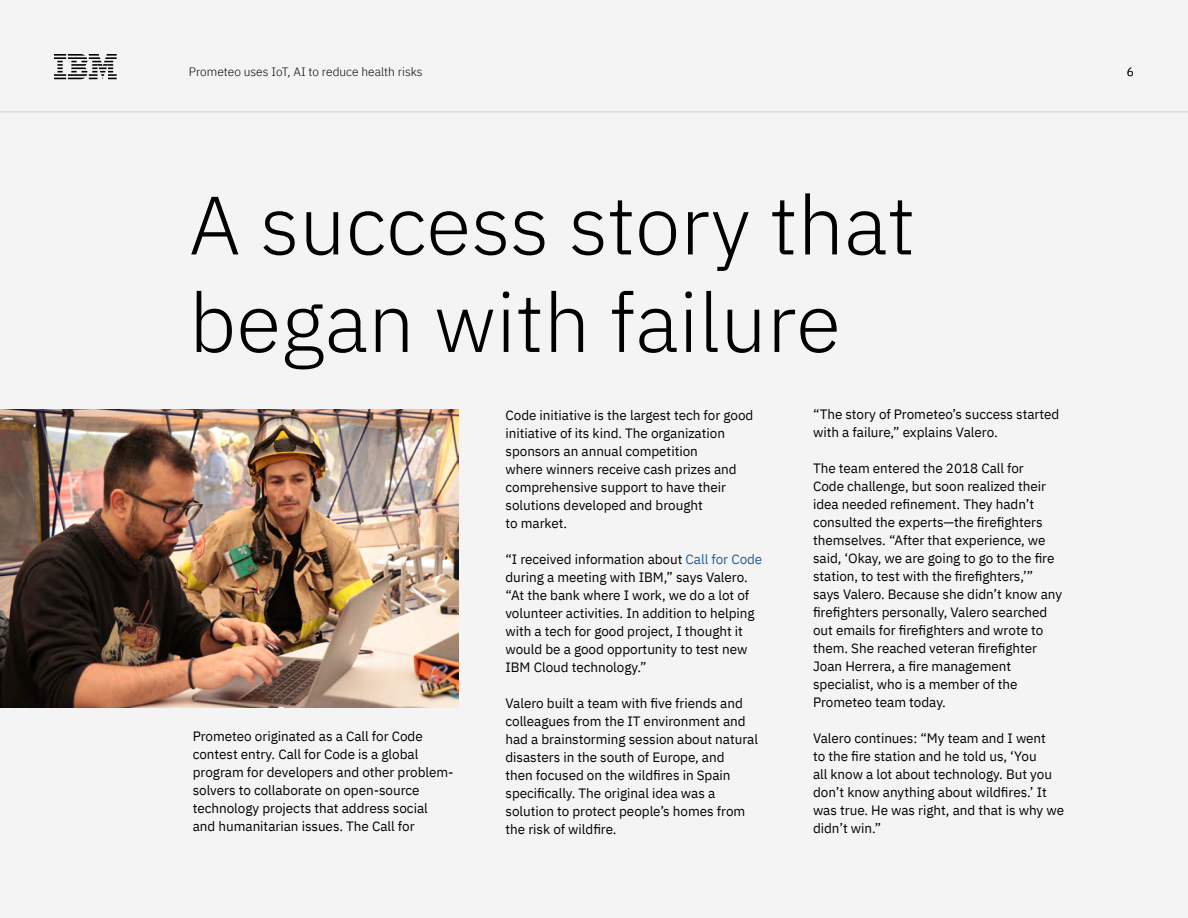
<style>
.page{position:relative;width:1188px;height:918px;background:#f4f4f4}
.page>*{position:absolute;margin:0;border:0;box-sizing:border-box;transform-origin:0 0}
.t1{font:300 82.5px/97.5px "IBM Plex Sans";color:#000}
.t2{font:13.5px/18px "IBM Plex Sans";letter-spacing:-.005em;color:#000}
.t3{font:300 12px "IBM Plex Sans";color:#000101}
.s1{color:#215e9e}
</style>
<div class="page">
<hr style="left:0;top:111px;width:1188px;height:2px;background:#dcddde">
<svg style="left:54px;top:54px;width:63px;height:25px"></svg>
<img style="left:0;top:409px;width:459px;height:298px">
<p class="t3" style="left:189px;top:62px;width:235px">Prometeo uses IoT, AI to reduce health risks</p>
<p class="t3" style="left:1127px;top:63px;width:9px">6</p>
<h1 class="t1" style="left:189px;top:170px;width:728px">A success story that began with failure</h1>
<p class="t2" style="left:193px;top:726px;width:262px">Prometeo originated as a Call for Code contest entry. Call for Code is a global program for developers and other problem&shy;solvers to collaborate on open-source technology projects that address social and humanitarian issues. The Call for</p>
<p class="t2" style="left:505px;top:405px;width:249px">Code initiative is the largest tech for good initiative of its kind. The organization sponsors an annual competition<br>where winners receive cash prizes and comprehensive support to have their solutions developed and brought<br>to market.</p>
<p class="t2" style="left:505px;top:549px;width:258px">“I received information about <span class="s1">Call for Code </span>during a meeting with IBM,” says Valero. “At the bank where I work, we do a lot of volunteer activities. In addition to helping with a tech for good project, I thought it would be a good opportunity to test new IBM Cloud technology.”</p>
<p class="t2" style="left:505px;top:693px;width:254px">Valero built a team with five friends and colleagues from the IT environment and had a brainstorming session about natural disasters in the south of Europe, and<br>then focused on the wildfires in Spain specifically. The original idea was a solution to protect people’s homes from the risk of wildfire.</p>
<p class="t2" style="left:813px;top:404px;width:248px">“The story of Prometeo’s success started with a failure,” explains Valero.</p>
<p class="t2" style="left:813px;top:458px;width:251px">The team entered the 2018 Call for<br>Code challenge, but soon realized their idea needed refinement. They hadn’t consulted the experts—the firefighters themselves. “After that experience, we said, ‘Okay, we are going to go to the fire station, to test with the firefighters,’” says Valero. Because she didn’t know any firefighters personally, Valero searched out emails for firefighters and wrote to them. She reached veteran firefighter Joan Herrera, a fire management specialist, who is a member of the Prometeo team today.</p>
<p class="t2" style="left:813px;top:728px;width:253px">Valero continues: “My team and I went<br>to the fire station and he told us, ‘You<br>all know a lot about technology. But you don’t know anything about wildfires.’ It was true. He was right, and that is why we didn’t win.”</p>
</div>
